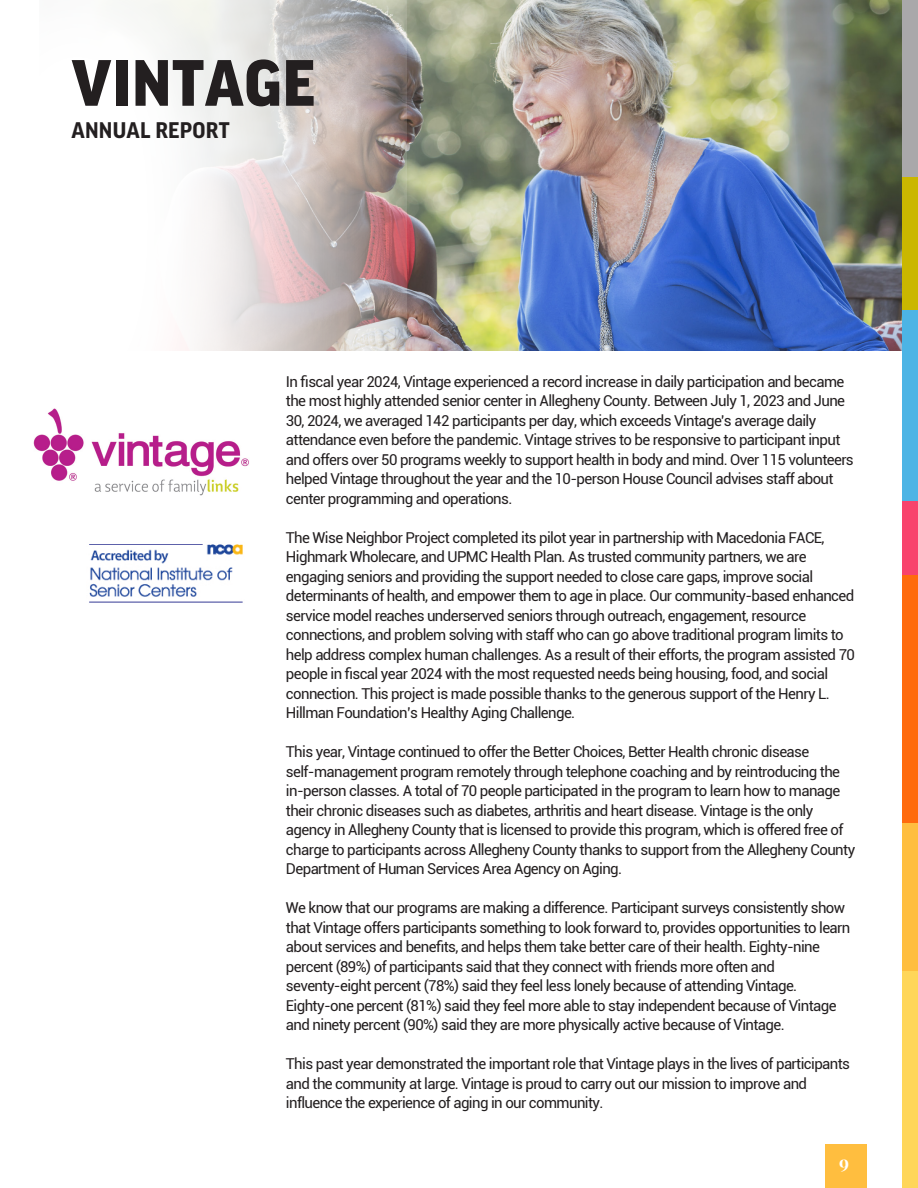
<style>
.page{position:relative;width:918px;height:1188px;background:#fff}
.page>*{position:absolute;margin:0;border:0;box-sizing:border-box;transform-origin:0 0}
.t1{font:900 63px "Good Pro";letter-spacing:.01em;color:#231f20}
.t2{font:700 21.75px "Good Pro";letter-spacing:.01em;color:#231f20}
.t3{font:700 18px "Playfair Display";color:#fff}
.t4{font:15px/19.5px "Roboto";letter-spacing:-.04em;color:#231f20}
</style>
<div class="page">
<img style="left:407px;top:0;width:495px;height:351px">
<svg style="left:131px;top:0;width:276px;height:351px"></svg>
<div style="left:902px;top:177px;width:16px;height:133px;background:#cab700"></div>
<div style="left:902px;top:0;width:16px;height:177px;background:#a9a8aa"></div>
<div style="left:902px;top:310px;width:16px;height:191px;background:#4cb4e5"></div>
<div style="left:902px;top:501px;width:16px;height:74px;background:#f8436c"></div>
<div style="left:902px;top:575px;width:16px;height:248px;background:#ff6b0d"></div>
<div style="left:902px;top:823px;width:16px;height:149px;background:#ffbe3f"></div>
<div style="left:902px;top:972px;width:16px;height:216px;background:#ffd659"></div>
<img style="left:89px;top:544px;width:154px;height:59px">
<img style="left:33px;top:408px;width:216px;height:88px">
<div style="left:825px;top:1145px;width:42px;height:43px;background:#ffbe3f"></div>
<h1 class="t1" style="left:72px;top:48px;width:245px">VINTAGE</h1>
<h2 class="t2" style="left:72px;top:118px;width:160px">ANNUAL REPORT</h2>
<p class="t4" style="left:286px;top:371px;width:569px">In fiscal year 2024, Vintage experienced a record increase in daily participation and became the most highly attended senior center in Allegheny County. Between July 1, 2023 and June 30, 2024, we averaged 142 participants per day, which exceeds Vintage's average daily attendance even before the pandemic. Vintage strives to be responsive to participant input and offers over 50 programs weekly to support health in body and mind. Over 115 volunteers helped Vintage throughout the year and the 10-person House Council advises staff about center programming and operations.</p>
<p class="t4" style="left:286px;top:527px;width:571px">The Wise Neighbor Project completed its pilot year in partnership with Macedonia FACE, Highmark Wholecare, and UPMC Health Plan. As trusted community partners, we are engaging seniors and providing the support needed to close care gaps, improve social determinants of health, and empower them to age in place. Our community-based enhanced service model reaches underserved seniors through outreach, engagement, resource connections, and problem solving with staff who can go above traditional program limits to help address complex human challenges. As a result of their efforts, the program assisted 70 people in fiscal year 2024 with the most requested needs being housing, food, and social connection. This project is made possible thanks to the generous support of the Henry L.<br>Hillman Foundation’s Healthy Aging Challenge.</p>
<p class="t4" style="left:286px;top:742px;width:571px">This year, Vintage continued to offer the Better Choices, Better Health chronic disease self-management program remotely through telephone coaching and by reintroducing the in-person classes. A total of 70 people participated in the program to learn how to manage their chronic diseases such as diabetes, arthritis and heart disease. Vintage is the only agency in Allegheny County that is licensed to provide this program, which is offered free of charge to participants across Allegheny County thanks to support from the Allegheny County Department of Human Services Area Agency on Aging.</p>
<p class="t4" style="left:286px;top:898px;width:566px">We know that our programs are making a difference. Participant surveys consistently show that Vintage offers participants something to look forward to, provides opportunities to learn about services and benefits, and helps them take better care of their health. Eighty-nine percent (89%) of participants said that they connect with friends more often and seventy-eight percent (78%) said they feel less lonely because of attending Vintage.<br>Eighty-one percent (81%) said they feel more able to stay independent because of Vintage and ninety percent (90%) said they are more physically active because of Vintage.</p>
<p class="t4" style="left:286px;top:1054px;width:566px">This past year demonstrated the important role that Vintage plays in the lives of participants and the community at large. Vintage is proud to carry out our mission to improve and influence the experience of aging in our community.</p>
<p class="t3" style="left:839px;top:1151px;width:11px">9</p>
</div>
